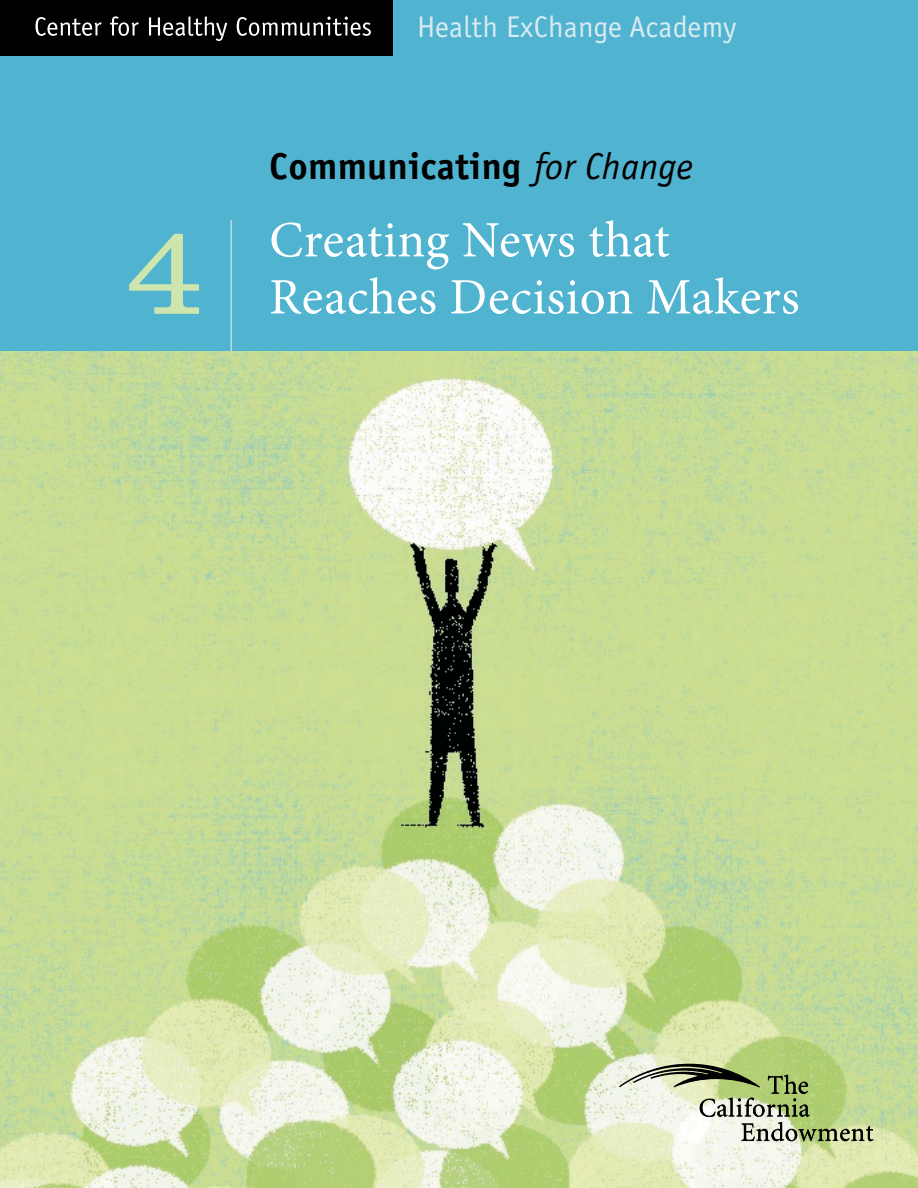
<style>
.page{position:relative;width:918px;height:1188px;background:#fff}
.page>*{position:absolute;margin:0;border:0;box-sizing:border-box;transform-origin:0 0}
.t1{font:300 129px "Clarendon";color:#cfe5ae}
.t2{font:51px "Minion Pro";letter-spacing:.01em;color:#fff}
.t3{font:700 37.5px "Officina Sans";letter-spacing:.01em;color:#020000}
.t4{font:30px "Officina Sans";letter-spacing:.01em;color:#d8ebf2}
.s1{font-weight:400;font-style:italic}
</style>
<div class="page">
<div style="left:0;top:0;width:918px;height:352px;background:#50b3cf"></div>
<img style="left:0;top:351px;width:918px;height:837px">
<div style="left:16px;top:0;width:377px;height:56px;background:#020000"></div>
<svg style="left:36px;top:17px;width:66px;height:19px"></svg>
<svg style="left:110px;top:16px;width:29px;height:20px"></svg>
<svg style="left:149px;top:16px;width:78px;height:25px"></svg>
<svg style="left:237px;top:17px;width:134px;height:19px"></svg>
<div style="left:0;top:0;width:21px;height:56px;background:#020000"></div>
<svg style="left:619px;top:1064px;width:254px;height:77px;background:#bac69b"></svg>
<hr style="left:230px;top:220px;width:2px;height:131px;background:#b6dbe8">
<h1 class="t1" style="left:126px;top:196px;width:80px">4</h1>
<p class="t4" style="left:417px;top:10px;width:321px">Health ExChange Academy</p>
<p class="t3" style="left:269px;top:143px;width:425px">Communicating <span class="s1">for Change</span></p>
<p class="t2" style="left:269px;top:210px;width:402px">Creating News that</p>
<p class="t2" style="left:269px;top:267px;width:532px">Reaches Decision Makers</p>
</div>
